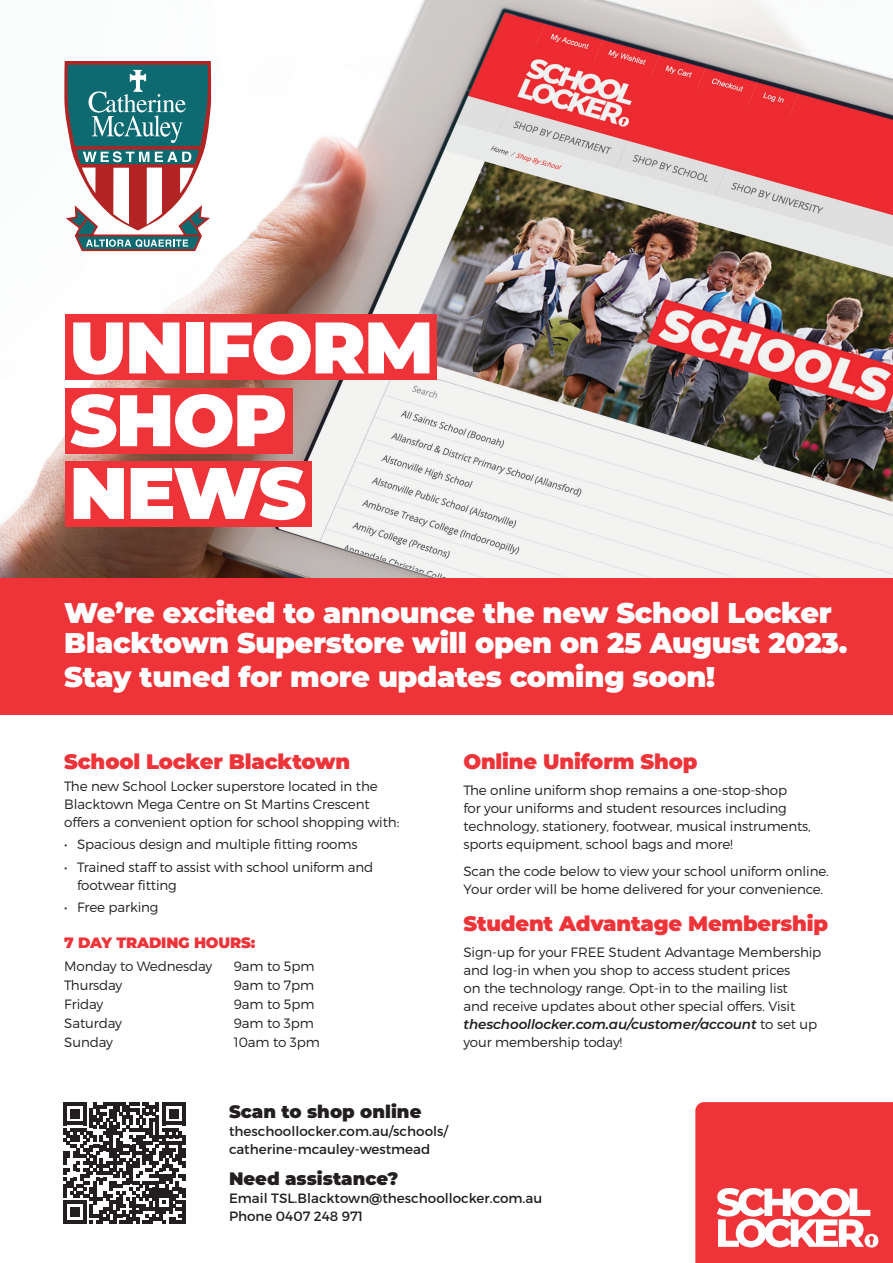
<style>
.page{position:relative;width:893px;height:1263px;background:#fff}
.page>*{position:absolute;margin:0;border:0;box-sizing:border-box;transform-origin:0 0}
.head_2{font:900 72.75px/72.8px "Montserrat";letter-spacing:-.02em;color:#fff}
.heading{font:900 28.5px/30px "Montserrat";letter-spacing:-.01em;color:#fff}
.heading-2{font:900 21px "Montserrat";letter-spacing:-.01em;color:#ee3339}
.heading-3{font:900 18px "Montserrat";color:#231f20}
.heading-4{font:900 15px "Montserrat";letter-spacing:-.01em;color:#ee3339}
.heading-5{font:300 13.5px/18px "Montserrat";letter-spacing:-.01em;color:#231f20}
.heading-6{font:13.5px/18px "Montserrat";color:#231f20}
.s1{font-weight:600;font-style:italic}
</style>
<div class="page">
<svg style="left:695px;top:1102px;width:198px;height:161px;background:#f0555a"></svg>
<svg style="left:63px;top:1102px;width:122px;height:122px"></svg>
<hr style="left:182px;top:1201px;width:3px;height:23px;background:#231f20">
<img style="left:0;top:0;width:893px;height:578px">
<div style="left:65px;top:314px;width:372px;height:66px;background:#ee3339"></div>
<div style="left:65px;top:388px;width:228px;height:65px;background:#ee3339"></div>
<div style="left:0;top:578px;width:893px;height:136px;background:#ee3339"></div>
<div style="left:65px;top:462px;width:247px;height:65px;background:#ee3339"></div>
<svg style="left:64px;top:61px;width:148px;height:191px"></svg>
<p class="head_2" style="left:70px;top:307px;width:366px">UNIFORM<br>SHOP</p>
<p class="head_2" style="left:70px;top:452px;width:238px">NEWS</p>
<p class="heading" style="left:64px;top:596px;width:785px">We’re excited to announce the new School Locker<br>Blacktown Superstore will open on 25 August 2023.</p>
<p class="heading" style="left:64px;top:660px;width:652px">Stay tuned for more updates coming soon!</p>
<p class="heading-2" style="left:64px;top:745px;width:287px">School Locker Blacktown</p>
<p class="heading-5" style="left:64px;top:777px;width:337px">The new School Locker superstore located in the<br>Blacktown Mega Centre on St Martins Crescent offers a convenient option for school shopping with:</p>
<p class="heading-5" style="left:64px;top:835px;width:295px">• Spacious design and multiple fitting rooms</p>
<p class="heading-5" style="left:77px;top:857px;width:298px;text-indent:-13px">• Trained staff to assist with school uniform and footwear fitting</p>
<p class="heading-5" style="left:64px;top:898px;width:96px">• Free parking</p>
<p class="heading-4" style="left:64px;top:932px;width:192px">7 DAY TRADING HOURS:</p>
<p class="heading-5" style="left:64px;top:956px;width:150px">Monday to Wednesday</p>
<p class="heading-5" style="left:234px;top:956px;width:82px">9am to 5pm</p>
<p class="heading-5" style="left:64px;top:975px;width:60px">Thursday</p>
<p class="heading-5" style="left:234px;top:975px;width:82px">9am to 7pm</p>
<p class="heading-5" style="left:64px;top:995px;width:40px">Friday</p>
<p class="heading-5" style="left:234px;top:995px;width:82px">9am to 5pm</p>
<p class="heading-5" style="left:64px;top:1014px;width:59px">Saturday</p>
<p class="heading-5" style="left:234px;top:1014px;width:82px">9am to 3pm</p>
<p class="heading-5" style="left:64px;top:1033px;width:50px">Sunday</p>
<p class="heading-5" style="left:234px;top:1033px;width:88px">10am to 3pm</p>
<p class="heading-2" style="left:463px;top:745px;width:235px">Online Uniform Shop</p>
<p class="heading-5" style="left:463px;top:781px;width:349px">The online uniform shop remains a one-stop-shop<br>for your uniforms and student resources including technology, stationery, footwear, musical instruments, sports equipment, school bags and more!</p>
<p class="heading-5" style="left:463px;top:862px;width:367px">Scan the code below to view your school uniform online.<br>Your order will be home delivered for your convenience.</p>
<p class="heading-2" style="left:463px;top:907px;width:366px">Student Advantage Membership</p>
<p class="heading-5" style="left:463px;top:943px;width:359px">Sign-up for your FREE Student Advantage Membership and log-in when you shop to access student prices<br>on the technology range. Opt-in to the mailing list<br>and receive updates about other special offers. Visit <span class="s1">theschoollocker.com.au/customer/account</span> to set up your membership today!</p>
<p class="heading-3" style="left:229px;top:1098px;width:194px">Scan to shop online</p>
<p class="heading-6" style="left:229px;top:1122px;width:220px">theschoollocker.com.au/schools/ catherine-mcauley-westmead</p>
<p class="heading-3" style="left:229px;top:1164px;width:171px">Need assistance?</p>
<p class="heading-6" style="left:229px;top:1189px;width:315px">Email TSL.Blacktown@theschoollocker.com.au</p>
<p class="heading-6" style="left:229px;top:1207px;width:136px">Phone 0407 248 971</p>
</div>
